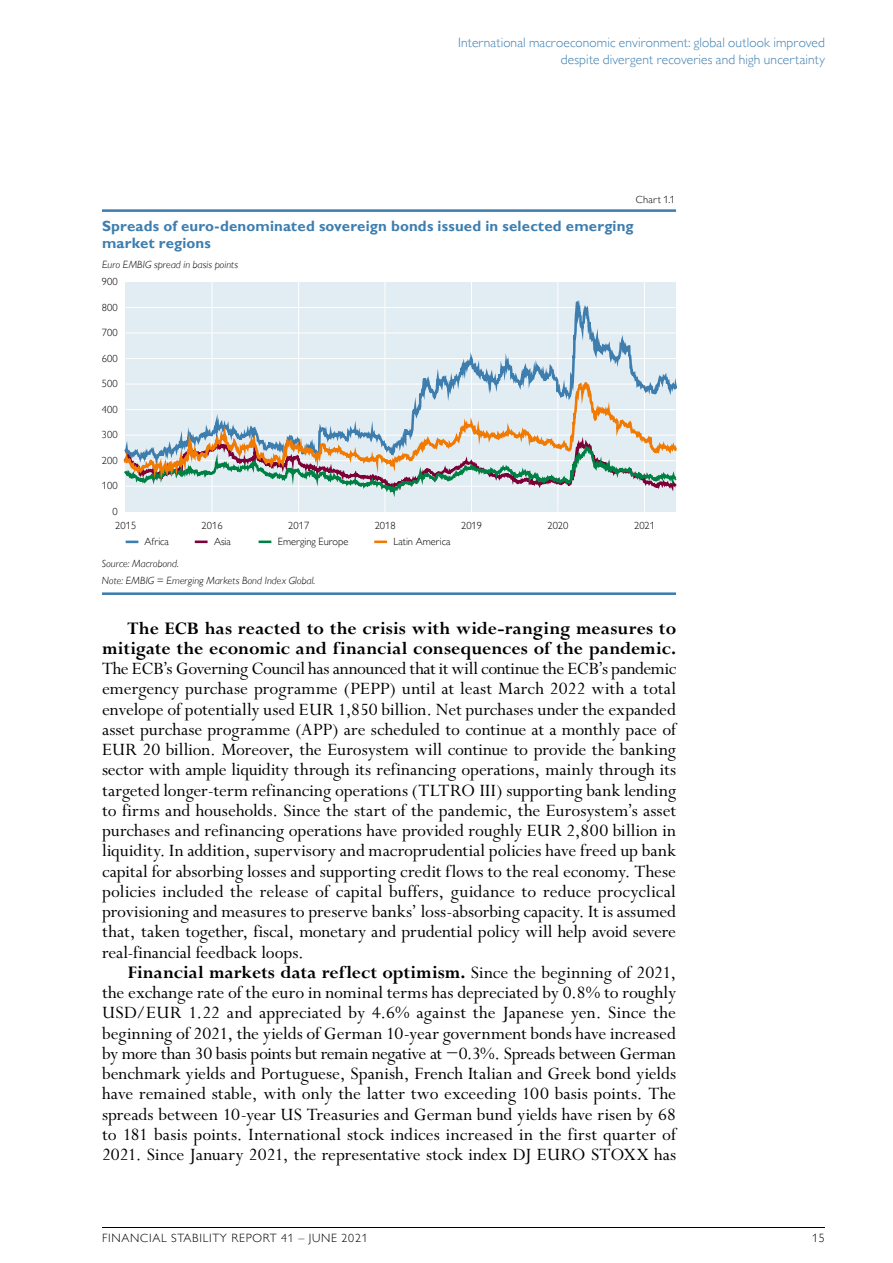
<style>
.page{position:relative;width:893px;height:1263px;background:#fff}
.page>*{position:absolute;margin:0;border:0;box-sizing:border-box;transform-origin:0 0}
.t1{font:19.5px/20.2px "Perpetua Std";letter-spacing:-.005em;color:#000;text-align:justify}
.t2{font:700 19.5px/20.2px "Perpetua Std";letter-spacing:.01em;color:#000;text-align:right}
.t3{font:700 15px/17px "Gill Sans MT Pro";letter-spacing:.01em;color:#3e7eaf}
.t4{font:300 13.5px/16.5px "Gill Sans MT Pro";letter-spacing:.01em;color:#3e7eaf;text-align:right}
.t5{font:300 12px "Gill Sans MT Pro";letter-spacing:.06em;color:#000}
.t6{font:300 10.5px "Gill Sans MT Pro";color:#000}
.t7{font:italic 300 10.5px/17px "Gill Sans MT Pro";letter-spacing:.01em;color:#000}
.s1{font-weight:700}
</style>
<div class="page">
<hr style="left:102px;top:1227px;width:723px;height:1px;background:#000">
<hr style="left:102px;top:209px;width:574px;height:3px;background:#3e7eaf">
<hr style="left:102px;top:592px;width:574px;height:3px;background:#3e7eaf">
<svg style="left:126px;top:541px;width:12px;height:2px"></svg>
<svg style="left:195px;top:540px;width:13px;height:3px"></svg>
<svg style="left:259px;top:540px;width:12px;height:3px"></svg>
<svg style="left:374px;top:540px;width:13px;height:3px"></svg>
<div style="left:126px;top:282px;width:550px;height:230px;background:#e2ecf3"></div>
<hr style="left:644px;top:282px;width:1px;height:230px;background:#fff">
<hr style="left:557px;top:282px;width:1px;height:230px;background:#fff">
<hr style="left:471px;top:282px;width:1px;height:230px;background:#fff">
<hr style="left:385px;top:282px;width:1px;height:230px;background:#fff">
<hr style="left:298px;top:282px;width:1px;height:230px;background:#fff">
<hr style="left:212px;top:282px;width:1px;height:230px;background:#fff">
<svg style="left:125px;top:282px;width:551px;height:77px"></svg>
<svg style="left:123px;top:359px;width:554px;height:132px"></svg>
<p class="t4" style="left:458px;top:34px;width:368px">International macroeconomic environment: global outlook improved despite divergent recoveries and high uncertainty</p>
<p class="t6" style="left:636px;top:193px;width:41px">Chart 1.1</p>
<p class="t3" style="left:102px;top:217px;width:533px">Spreads of euro-denominated sovereign bonds issued in selected emerging market regions</p>
<p class="t7" style="left:102px;top:256px;width:138px">Euro EMBIG spread in basis points</p>
<p class="t6" style="left:102px;top:275px;width:17px">900</p>
<p class="t6" style="left:102px;top:301px;width:17px">800</p>
<p class="t6" style="left:102px;top:326px;width:17px">700</p>
<p class="t6" style="left:102px;top:352px;width:17px">600</p>
<p class="t6" style="left:102px;top:377px;width:17px">500</p>
<p class="t6" style="left:102px;top:403px;width:17px">400</p>
<p class="t6" style="left:102px;top:428px;width:17px">300</p>
<p class="t6" style="left:102px;top:454px;width:17px">200</p>
<p class="t6" style="left:102px;top:480px;width:17px">100</p>
<p class="t6" style="left:112px;top:505px;width:7px">0</p>
<p class="t6" style="left:115px;top:519px;width:23px">2015</p>
<p class="t6" style="left:202px;top:519px;width:23px">2016</p>
<p class="t6" style="left:288px;top:519px;width:23px">2017</p>
<p class="t6" style="left:375px;top:519px;width:23px">2018</p>
<p class="t6" style="left:461px;top:519px;width:23px">2019</p>
<p class="t6" style="left:547px;top:519px;width:23px">2020</p>
<p class="t6" style="left:634px;top:519px;width:23px">2021</p>
<p class="t6" style="left:144px;top:535px;width:26px">Africa</p>
<p class="t6" style="left:214px;top:535px;width:18px">Asia</p>
<p class="t6" style="left:278px;top:535px;width:72px">Emerging Europe</p>
<p class="t6" style="left:393px;top:535px;width:58px">Latin America</p>
<p class="t7" style="left:102px;top:555px;width:215px">Source: Macrobond.<br>Note: EMBIG = Emerging Markets Bond Index Global.</p>
<p class="t2" style="left:102px;top:618px;width:576px">The ECB has reacted to the crisis with wide-ranging measures to mitigate the economic and financial consequences of the pandemic.</p>
<p class="t1" style="left:102px;top:659px;width:576px">The ECB’s Governing Council has announced that it will continue the ECB’s pandemic emergency purchase programme (PEPP) until at least March 2022 with a total envelope of potentially used EUR 1,850 billion. Net purchases under the expanded asset purchase programme (APP) are scheduled to continue at a monthly pace of EUR 20 billion. Moreover, the Eurosystem will continue to provide the banking sector with ample liquidity through its refinancing operations, mainly through its targeted longer-term refinancing operations (TLTRO III) supporting bank lending to firms and households. Since the start of the pandemic, the Eurosystem’s asset purchases and refinancing operations have provided roughly EUR 2,800 billion in liquidity. In addition, supervisory and macroprudential policies have freed up bank capital for absorbing losses and supporting credit flows to the real economy. These policies included the release of capital buffers, guidance to reduce procyclical provisioning and measures to preserve banks’ loss-absorbing capacity. It is assumed that, taken together, fiscal, monetary and prudential policy will help avoid severe real-financial feedback loops.</p>
<p class="t1" style="left:102px;top:963px;width:576px;text-indent:26px"><span class="s1">Financial markets data reflect optimism.</span> Since the beginning of 2021, the exchange rate of the euro in nominal terms has depreciated by 0.8% to roughly USD/EUR 1.22 and appreciated by 4.6% against the Japanese yen. Since the beginning of 2021, the yields of German 10-year government bonds have increased by more than 30 basis points but remain negative at −0.3%. Spreads between German benchmark yields and Portuguese, Spanish, French Italian and Greek bond yields have remained stable, with only the latter two exceeding 100 basis points. The spreads between 10-year US Treasuries and German bund yields have risen by 68 to 181 basis points. International stock indices increased in the first quarter of 2021. Since January 2021, the representative stock index DJ EURO STOXX has</p>
<p class="t5" style="left:102px;top:1231px;width:267px">FINANCIAL STABILITY REPORT 41 – JUNE 2021</p>
<p class="t5" style="left:812px;top:1231px;width:14px">15</p>
</div>
